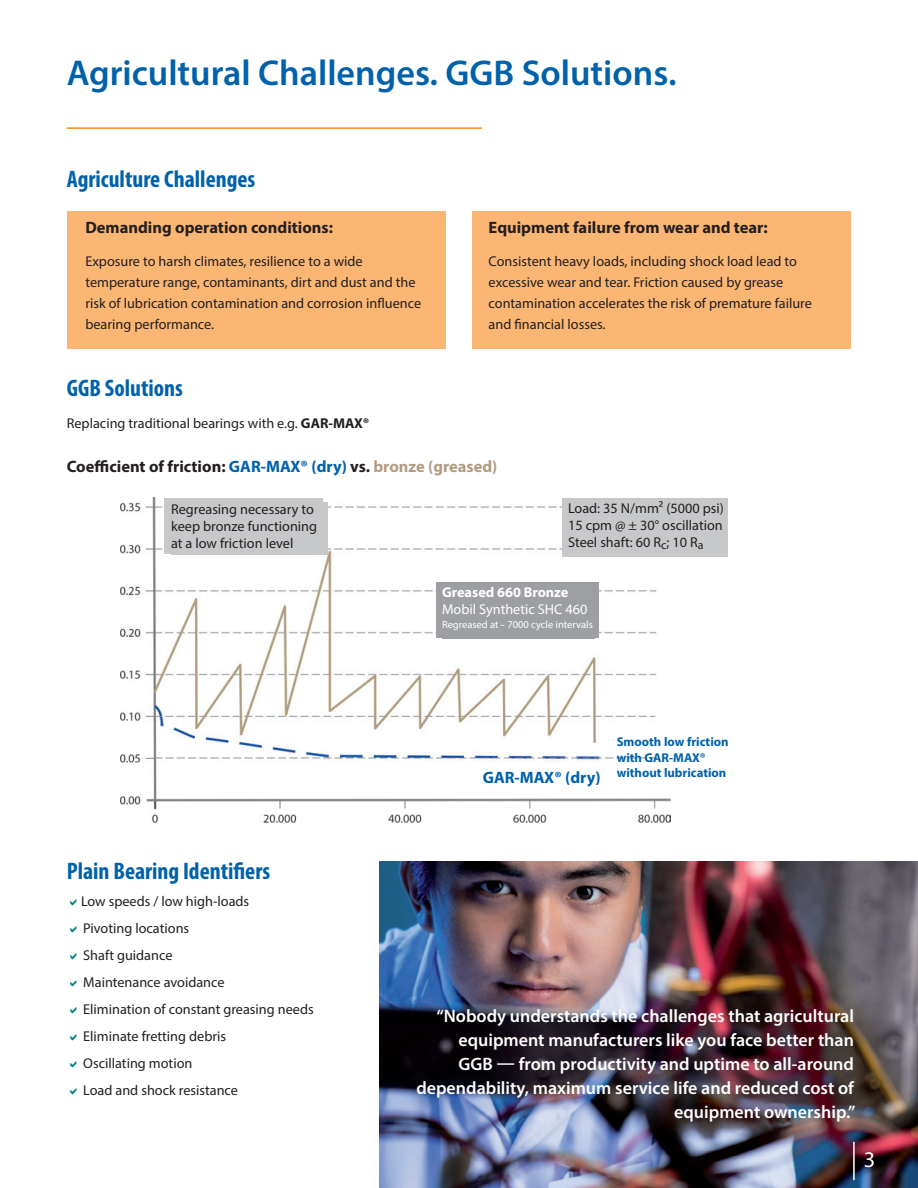
<style>
.page{position:relative;width:918px;height:1188px;background:#fff}
.page>*{position:absolute;margin:0;border:0;box-sizing:border-box;transform-origin:0 0}
.t1{font:600 36px "Myriad Pro";color:#0161aa}
.t2{font:700 condensed 24px "Myriad Pro";color:#0161aa}
.Copy_Myriad_10_12{font:22.5px "Myriad Pro";color:#fff}
.t3{font:600 18px/24px "Myriad Pro";color:#fff;text-align:right}
.t4{font:700 16.5px "Myriad Pro";color:#231f20}
.t5{font:700 16.5px "Myriad Pro";color:#0161aa}
.t6{font:14.25px/21px "Myriad Pro";color:#231f20}
.t7{font:14.25px/17.1px "Myriad Pro";color:#fff}
.t8{font:700 12.75px/15.3px "Myriad Pro";color:#0161aa}
.t9{font:10.5px "Myriad Pro";color:#fff}
.s1{font-weight:700}
.s2{color:#0161aa}
.s3{color:#b29c81}
.s4{font-family:"Calibri"}
</style>
<div class="page">
<img style="left:380px;top:861px;width:538px;height:327px">
<div style="left:473px;top:211px;width:378px;height:138px;background:#fbb673"></div>
<div style="left:68px;top:211px;width:378px;height:138px;background:#fbb673"></div>
<hr style="left:67px;top:127px;width:415px;height:2px;background:#f68c1f">
<img style="left:121px;top:497px;width:550px;height:326px">
<div style="left:165px;top:498px;width:158px;height:56px;background:#c7c8ca"></div>
<div style="left:171px;top:503px;width:156px;height:52px;background:#c7c8ca"></div>
<div style="left:436px;top:582px;width:163px;height:56px;background:#9d9fa2"></div>
<div style="left:442px;top:587px;width:152px;height:52px;background:#9d9fa2"></div>
<div style="left:562px;top:498px;width:166px;height:58px;background:#c7c8ca"></div>
<hr style="left:853px;top:1142px;width:2px;height:38px;background:#fff">
<p class="t1" style="left:67px;top:50px;width:611px">Agricultural Challenges. GGB Solutions.</p>
<p class="t2" style="left:67px;top:164px;width:190px">Agriculture Challenges</p>
<p class="t4" style="left:85px;top:217px;width:249px">Demanding operation conditions:</p>
<p class="t6" style="left:85px;top:251px;width:337px">Exposure to harsh climates, resilience to a wide temperature range, contaminants, dirt and dust and the risk of lubrication contamination and corrosion influence bearing performance.</p>
<p class="t4" style="left:489px;top:217px;width:281px">Equipment failure from wear and tear:</p>
<p class="t6" style="left:489px;top:251px;width:325px">Consistent heavy loads, including shock load lead to excessive wear and tear. Friction caused by grease contamination accelerates the risk of premature failure and financial losses.</p>
<p class="t2" style="left:67px;top:373px;width:118px">GGB Solutions</p>
<p class="t6" style="left:67px;top:413px;width:304px">Replacing traditional bearings with e.g. <span class="s1">GAR-MAX®</span></p>
<p class="t4" style="left:67px;top:456px;width:432px">Coefficient of friction: <span class="s2">GAR-MAX® (dry)</span> vs. <span class="s3">bronze (greased)</span></p>
<p class="t6" style="left:171px;top:500px;width:148px;line-height:17.1px">Regreasing necessary to keep bronze functioning at a low friction level</p>
<p class="t7" style="left:442px;top:584px;width:147px"><span class="s1">Greased 660 Bronze<br></span>Mobil Synthetic SHC 460</p>
<p class="t9" style="left:442px;top:618px;width:152px">Regreased at <span class="s4">̴</span>7000 cycle intervals</p>
<p class="t6" style="left:568px;top:500px;width:157px;line-height:17.1px;text-align:justify">Load: 35 N/mm² (5000 psi)<br>15 cpm @ ± 30° oscillation Steel shaft: 60 R<sub>c</sub>; 10 R<sub>a</sub></p>
<p class="t2" style="left:67px;top:856px;width:205px">Plain Bearing Identifiers</p>
<p class="t6" style="left:81px;top:891px;width:170px">Low speeds / low high-loads</p>
<p class="t6" style="left:83px;top:918px;width:107px">Pivoting locations</p>
<p class="t6" style="left:83px;top:945px;width:91px">Shaft guidance</p>
<p class="t6" style="left:83px;top:972px;width:143px">Maintenance avoidance</p>
<p class="t6" style="left:83px;top:999px;width:232px">Elimination of constant greasing needs</p>
<p class="t6" style="left:83px;top:1026px;width:144px">Eliminate fretting debris</p>
<p class="t6" style="left:83px;top:1053px;width:111px">Oscillating motion</p>
<p class="t6" style="left:83px;top:1080px;width:156px">Load and shock resistance</p>
<p class="t5" style="left:483px;top:767px;width:119px">GAR-MAX® (dry)</p>
<p class="t8" style="left:617px;top:734px;width:113px">Smooth low friction with GAR-MAX® without lubrication</p>
<p class="t3" style="left:416px;top:1003px;width:441px">“Nobody understands the challenges that agricultural equipment manufacturers like you face better than<br>GGB — from productivity and uptime to all-around dependability, maximum service life and reduced cost of equipment ownership.”</p>
<p class="Copy_Myriad_10_12" style="left:864px;top:1146px;width:13px">3</p>
</div>
